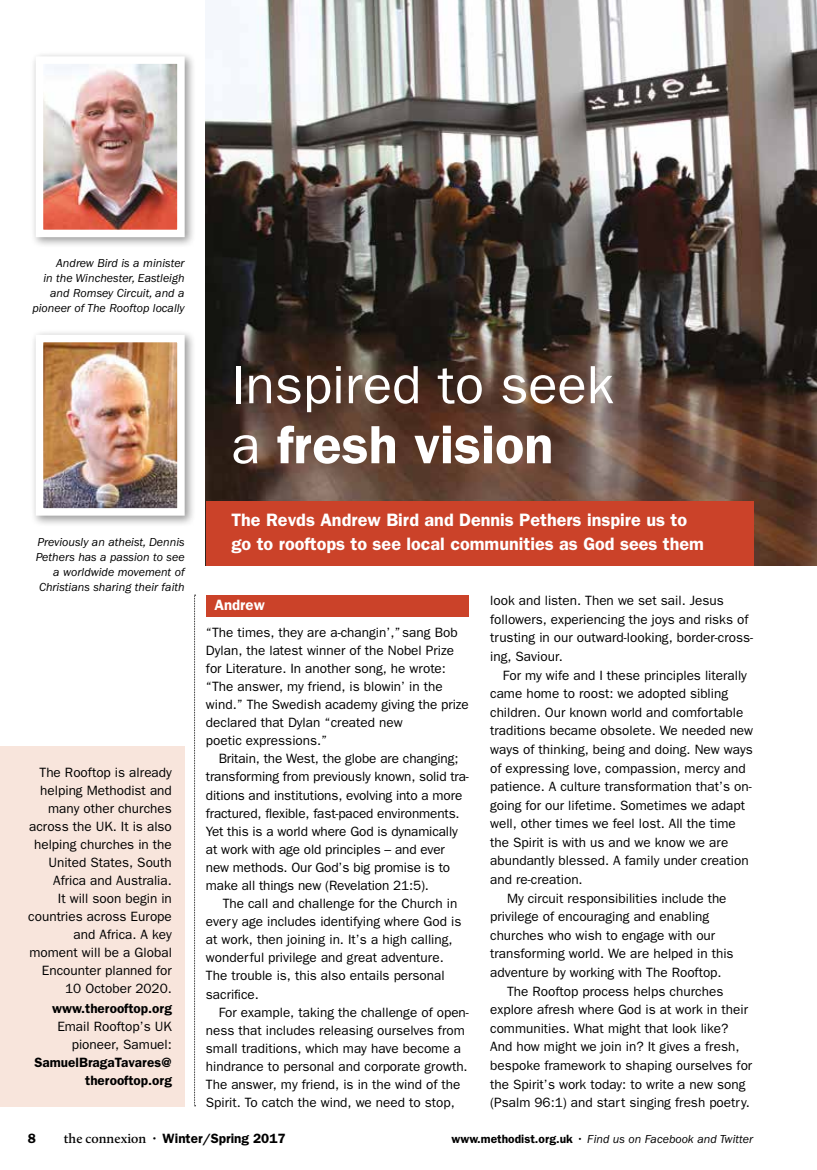
<style>
.page{position:relative;width:817px;height:1170px;background:#fff}
.page>*{position:absolute;margin:0;border:0;box-sizing:border-box;transform-origin:0 0}
.t1{font:54px/60px "Franklin Gothic";color:#fff}
.t2{font:600 18px/24px "Franklin Gothic";color:#fff}
.t3{font:600 15px "Franklin Gothic";color:#fff}
.t4{font:13.5px/18.1px "Franklin Gothic";color:#000}
.t5{font:600 13.5px/18px "Franklin Gothic";color:#000;text-align:right}
.t6{font:italic 12px/15px "Franklin Gothic";color:#000;text-align:right}
.s1{font-weight:600}
.s2{font-family:"Calluna"}
.s3{font-weight:400}
.s4{font-weight:600;font-style:normal}
.s5{font-style:normal}
</style>
<div class="page">
<div style="left:206px;top:595px;width:263px;height:21px;background:#cb4229"></div>
<div style="left:0;top:745px;width:185px;height:361px;background:#f8e5dc"></div>
<img style="left:206px;top:0;width:610px;height:565px">
<svg style="left:194px;top:594px;width:1px;height:512px"></svg>
<div style="left:30px;top:329px;width:166px;height:197px;background:#000;opacity:.4"></div>
<img style="left:45px;top:344px;width:131px;height:162px">
<div style="left:36px;top:335px;width:149px;height:180px;border:8px solid #fff"></div>
<div style="left:206px;top:501px;width:547px;height:64px;background:#cb4229"></div>
<div style="left:30px;top:51px;width:166px;height:197px;background:#000;opacity:.4"></div>
<img style="left:45px;top:65px;width:131px;height:163px">
<div style="left:36px;top:56px;width:149px;height:181px;border:8px solid #fff"></div>
<p class="t6" style="left:32px;top:256px;width:154px">Andrew Bird is a minister<br>in the Winchester, Eastleigh and Romsey Circuit, and a pioneer of The Rooftop locally</p>
<p class="t6" style="left:36px;top:534px;width:150px">Previously an atheist, Dennis<br>Pethers has a passion to see a worldwide movement of<br>Christians sharing their faith</p>
<p class="t4" style="left:28px;top:763px;width:145px;text-align:right">The Rooftop is already helping Methodist and many other churches across the UK. It is also helping churches in the<br>United States, South<br>Africa and Australia.<br>It will soon begin in countries across Europe and Africa. A key moment will be a Global<br>Encounter planned for<br>10 October 2020.</p>
<p class="t5" style="left:52px;top:998px;width:121px">www.therooftop.org</p>
<p class="t4" style="left:57px;top:1017px;width:116px;text-align:right">Email Rooftop’s UK pioneer, Samuel:</p>
<p class="t5" style="left:34px;top:1052px;width:139px">SamuelBragaTavares@ therooftop.org</p>
<h1 class="t1" style="left:231px;top:355px;width:383px">Inspired to seek a <span class="s1">fresh vision</span></h1>
<h2 class="t2" style="left:231px;top:507px;width:474px">The Revds Andrew Bird and Dennis Pethers inspire us to go to rooftops to see local communities as God sees them</h2>
<p class="t3" style="left:214px;top:595px;width:52px">Andrew</p>
<p class="t4" style="left:206px;top:623px;width:264px">“The times, they are a-changin’,” sang Bob Dylan, the latest winner of the Nobel Prize for Literature. In another song, he wrote: “The answer, my friend, is blowin’ in the wind.” The Swedish academy giving the prize declared that Dylan “created new<br>poetic expressions.”</p>
<p class="t4" style="left:206px;top:749px;width:264px;text-indent:13px">Britain, the West, the globe are changing; transforming from previously known, solid tra&shy;ditions and institutions, evolving into a more fractured, flexible, fast-paced environments.<br>Yet this is a world where God is dynamically at work with age old principles – and ever new methods. Our God’s big promise is to make all things new (Revelation 21:5).</p>
<p class="t4" style="left:206px;top:894px;width:257px;text-indent:17px">The call and challenge for the Church in every age includes identifying where God is at work, then joining in. It’s a high calling, wonderful privilege and great adventure.<br>The trouble is, this also entails personal sacrifice.</p>
<p class="t4" style="left:206px;top:1002px;width:264px;text-indent:13px">For example, taking the challenge of open&shy;ness that includes releasing ourselves from small traditions, which may have become a hindrance to personal and corporate growth.<br>The answer, my friend, is in the wind of the Spirit. To catch the wind, we need to stop,</p>
<p class="t4" style="left:490px;top:591px;width:264px;line-height:18.6px">look and listen. Then we set sail. Jesus followers, experiencing the joys and risks of trusting in our outward-looking, border-cross&shy;ing, Saviour.</p>
<p class="t4" style="left:503px;top:666px;width:245px">For my wife and I these principles literally</p>
<p class="t4" style="left:490px;top:684px;width:239px">came home to roost: we adopted sibling</p>
<p class="t4" style="left:490px;top:703px;width:255px">children. Our known world and comfortable</p>
<p class="t4" style="left:490px;top:721px;width:264px">traditions became obsolete. We needed new</p>
<p class="t4" style="left:490px;top:740px;width:264px">ways of thinking, being and doing. New ways</p>
<p class="t4" style="left:490px;top:758px;width:257px">of expressing love, compassion, mercy and</p>
<p class="t4" style="left:490px;top:777px;width:263px">patience. A culture transformation that’s on-</p>
<p class="t4" style="left:490px;top:796px;width:256px">going for our lifetime. Sometimes we adapt</p>
<p class="t4" style="left:490px;top:814px;width:247px">well, other times we feel lost. All the time</p>
<p class="t4" style="left:490px;top:833px;width:240px">the Spirit is with us and we know we are</p>
<p class="t4" style="left:490px;top:851px;width:260px">abundantly blessed. A family under creation</p>
<p class="t4" style="left:490px;top:870px;width:94px">and re-creation.</p>
<p class="t4" style="left:507px;top:889px;width:221px">My circuit responsibilities include the</p>
<p class="t4" style="left:490px;top:907px;width:220px">privilege of encouraging and enabling</p>
<p class="t4" style="left:490px;top:926px;width:226px">churches who wish to engage with our</p>
<p class="t4" style="left:490px;top:944px;width:245px">transforming world. We are helped in this</p>
<p class="t4" style="left:490px;top:963px;width:233px">adventure by working with The Rooftop.</p>
<p class="t4" style="left:507px;top:981px;width:218px">The Rooftop process helps churches</p>
<p class="t4" style="left:490px;top:1000px;width:259px">explore afresh where God is at work in their</p>
<p class="t4" style="left:490px;top:1019px;width:240px">communities. What might that look like?</p>
<p class="t4" style="left:490px;top:1037px;width:251px">And how might we join in? It gives a fresh,</p>
<p class="t4" style="left:490px;top:1056px;width:263px">bespoke framework to shaping ourselves for</p>
<p class="t4" style="left:490px;top:1074px;width:257px">the Spirit’s work today: to write a new song</p>
<p class="t4" style="left:490px;top:1093px;width:261px">(Psalm 96:1) and start singing fresh poetry.</p>
<p class="t5" style="left:28px;top:1128px;width:10px">8</p>
<p class="t5" style="left:64px;top:1128px;width:223px"><span class="s2">the connexion</span> <span class="s3">•</span> Winter/Spring 2017</p>
<p class="t6" style="left:451px;top:1131px;width:303px"><span class="s4">www.methodist.org.uk</span> <span class="s5">•</span> Find us on Facebook and Twitter</p>
</div>
